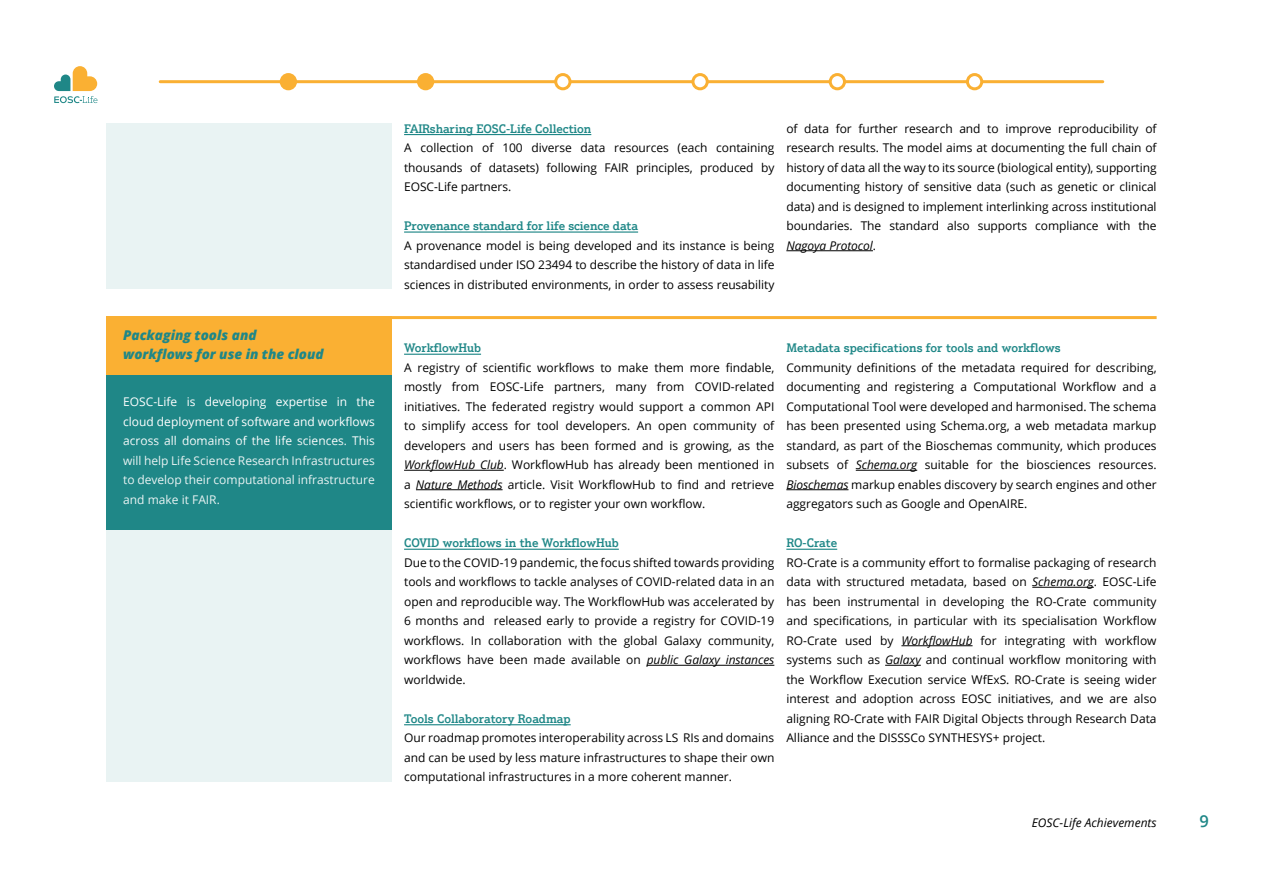
<style>
.page{position:relative;width:1263px;height:893px;background:#fff}
.page>*{position:absolute;margin:0;border:0;box-sizing:border-box;transform-origin:0 0}
.t1{font:600 16.5px "Open Sans";color:#1f8787}
.body_text{font:italic 800 13.5px/19.5px "Open Sans";color:#1f8787}
.body_text-2{font:12px/19.5px "Open Sans";color:#000;text-align:justify}
.body_text-3{font:12px/19.5px "Open Sans";color:#fff;text-align:justify}
.body_text-4{font:500 12px "Justus Pro";letter-spacing:-.005em;color:#1f8787}
.t2{font:italic 12px "Open Sans";color:#000}
.s1{font-style:italic}
</style>
<div class="page">
<svg style="left:54px;top:66px;width:43px;height:37px"></svg>
<hr style="left:404px;top:134px;width:187px;height:1px;background:#1f8787">
<hr style="left:404px;top:231px;width:234px;height:2px;background:#1f8787">
<hr style="left:404px;top:354px;width:77px;height:1px;background:#1f8787">
<hr style="left:404px;top:470px;width:100px;height:1px;background:#000">
<hr style="left:416px;top:489px;width:87px;height:1px;background:#000">
<hr style="left:404px;top:549px;width:215px;height:1px;background:#1f8787">
<hr style="left:647px;top:665px;width:127px;height:1px;background:#000">
<hr style="left:404px;top:724px;width:167px;height:1px;background:#1f8787">
<hr style="left:786px;top:250px;width:87px;height:1px;background:#000">
<hr style="left:856px;top:470px;width:61px;height:1px;background:#000">
<hr style="left:786px;top:489px;width:62px;height:1px;background:#000">
<hr style="left:786px;top:549px;width:51px;height:1px;background:#1f8787">
<hr style="left:1032px;top:587px;width:62px;height:1px;background:#000">
<hr style="left:901px;top:645px;width:71px;height:1px;background:#000">
<hr style="left:885px;top:665px;width:36px;height:1px;background:#000">
<hr style="left:106px;top:316px;width:1050px;height:3px;background:#fab033">
<div style="left:106px;top:374px;width:286px;height:156px;background:#1f8787"></div>
<div style="left:106px;top:316px;width:286px;height:58px;background:#fab033"></div>
<div style="left:106px;top:530px;width:286px;height:251px;background:#e9f3f3"></div>
<div style="left:106px;top:124px;width:286px;height:165px;background:#e9f3f3"></div>
<hr style="left:160px;top:80px;width:943px;height:3px;background:#fab033">
<div style="left:281px;top:75px;width:14px;height:14px;background:#fab033;border-radius:50%"></div>
<div style="left:280px;top:73px;width:17px;height:17px;border:3px solid #fab033;border-radius:50%"></div>
<div style="left:418px;top:75px;width:15px;height:14px;background:#fab033;border-radius:50%"></div>
<div style="left:417px;top:73px;width:17px;height:17px;border:3px solid #fab033;border-radius:50%"></div>
<div style="left:556px;top:75px;width:14px;height:14px;background:#fff;border-radius:50%"></div>
<div style="left:554px;top:73px;width:17px;height:17px;border:3px solid #fab033;border-radius:50%"></div>
<div style="left:693px;top:75px;width:14px;height:14px;background:#fff;border-radius:50%"></div>
<div style="left:691px;top:73px;width:18px;height:17px;border:3px solid #fab033;border-radius:50%"></div>
<div style="left:830px;top:75px;width:14px;height:14px;background:#fff;border-radius:50%"></div>
<div style="left:829px;top:73px;width:17px;height:17px;border:3px solid #fab033;border-radius:50%"></div>
<div style="left:967px;top:75px;width:15px;height:14px;background:#fff;border-radius:50%"></div>
<div style="left:966px;top:73px;width:17px;height:17px;border:3px solid #fab033;border-radius:50%"></div>
<p class="body_text" style="left:123px;top:325px;width:202px">Packaging tools and workflows for use in the cloud</p>
<p class="body_text-3" style="left:123px;top:392px;width:253px">EOSC-Life is developing expertise in the cloud deployment of software and workflows across all domains of the life sciences. This will help Life Science Research Infrastructures to develop their computational infrastructure and make it FAIR.</p>
<p class="body_text-4" style="left:404px;top:121px;width:189px">FAIRsharing EOSC-Life Collection</p>
<p class="body_text-2" style="left:404px;top:138px;width:372px">A collection of 100 diverse data resources (each containing thousands of datasets) following FAIR principles, produced by EOSC-Life partners.</p>
<p class="body_text-4" style="left:404px;top:218px;width:235px">Provenance standard for life science data</p>
<p class="body_text-2" style="left:404px;top:235px;width:372px">A provenance model is being developed and its instance is being standardised under ISO 23494 to describe the history of data in life sciences in distributed environments, in order to assess reusability</p>
<p class="body_text-2" style="left:786px;top:118px;width:372px">of data for further research and to improve reproducibility of research results. The model aims at documenting the full chain of history of data all the way to its source (biological entity), supporting documenting history of sensitive data (such as genetic or clinical data) and is designed to implement interlinking across institutional boundaries. The standard also supports compliance with the <span class="s1">Nagoya Protocol</span>.</p>
<p class="body_text-4" style="left:404px;top:340px;width:78px">WorkflowHub</p>
<p class="body_text-2" style="left:404px;top:357px;width:372px">A registry of scientific workflows to make them more findable, mostly from EOSC-Life partners, many from COVID-related initiatives. The federated registry would support a common API to simplify access for tool developers. An open community of developers and users has been formed and is growing, as the <span class="s1">WorkflowHub Club</span>. WorkflowHub has already been mentioned in a <span class="s1">Nature Methods</span> article. Visit WorkflowHub to find and retrieve scientific workflows, or to register your own workflow.</p>
<p class="body_text-4" style="left:404px;top:535px;width:216px">COVID workflows in the WorkflowHub</p>
<p class="body_text-2" style="left:404px;top:552px;width:372px">Due to the COVID-19 pandemic, the focus shifted towards providing tools and workflows to tackle analyses of COVID-related data in an open and reproducible way. The WorkflowHub was accelerated by 6 months and released early to provide a registry for COVID-19 workflows. In collaboration with the global Galaxy community, workflows have been made available on <span class="s1">public Galaxy instances </span>worldwide.</p>
<p class="body_text-4" style="left:404px;top:711px;width:168px">Tools Collaboratory Roadmap</p>
<p class="body_text-2" style="left:404px;top:728px;width:372px">Our roadmap promotes interoperability across LS RIs and domains and can be used by less mature infrastructures to shape their own computational infrastructures in a more coherent manner.</p>
<p class="body_text-4" style="left:786px;top:340px;width:276px">Metadata specifications for tools and workflows</p>
<p class="body_text-2" style="left:786px;top:357px;width:372px">Community definitions of the metadata required for describing, documenting and registering a Computational Workflow and a Computational Tool were developed and harmonised. The schema has been presented using Schema.org, a web metadata markup standard, as part of the Bioschemas community, which produces subsets of <span class="s1">Schema.org</span> suitable for the biosciences resources.<br><span class="s1">Bioschemas</span> markup enables discovery by search engines and other aggregators such as Google and OpenAIRE.</p>
<p class="body_text-4" style="left:786px;top:535px;width:52px">RO-Crate</p>
<p class="body_text-2" style="left:786px;top:552px;width:372px">RO-Crate is a community effort to formalise packaging of research data with structured metadata, based on <span class="s1">Schema.org</span>. EOSC-Life has been instrumental in developing the RO-Crate community and specifications, in particular with its specialisation Workflow RO-Crate used by <span class="s1">WorkflowHub</span> for integrating with workflow systems such as <span class="s1">Galaxy</span> and continual workflow monitoring with the Workflow Execution service WfExS. RO-Crate is seeing wider interest and adoption across EOSC initiatives, and we are also aligning RO-Crate with FAIR Digital Objects through Research Data Alliance and the DISSSCo SYNTHESYS+ project.</p>
<p class="t2" style="left:1032px;top:814px;width:126px">EOSC-Life Achievements</p>
<h1 class="t1" style="left:1199px;top:810px;width:11px">9</h1>
</div>
